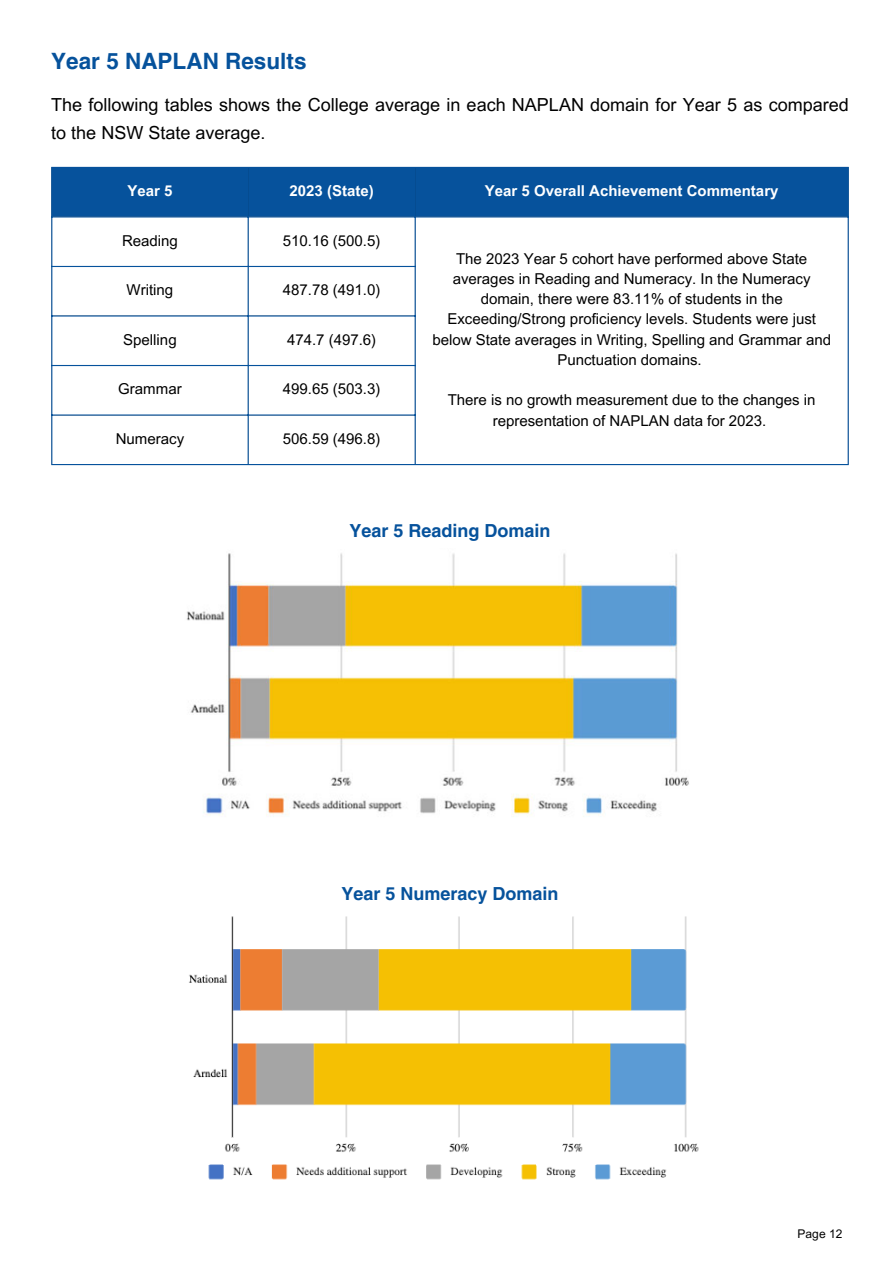
<style>
.page{position:relative;width:894px;height:1264px;background:#fff}
.page>*{position:absolute;margin:0;border:0;box-sizing:border-box;transform-origin:0 0}
.t1{font:700 22.5px "Helvetica LT Pro";color:#06529c}
.t2{font:18px/28.2px "Arial MT Pro";color:#000}
.t3{font:700 18px "Helvetica LT Pro";color:#06529c}
.t4{font:15px/20.2px "Arial MT Pro";color:#000;text-align:center}
.t5{font:700 15px "Arial MT Pro";color:#fff}
.t6{font:12px "Arial MT Pro";color:#000}
</style>
<div class="page">
<div style="left:52px;top:168px;width:795px;height:48px;background:#06529c"></div>
<svg style="left:52px;top:217px;width:795px;height:247px"></svg>
<hr style="left:51px;top:168px;width:1px;height:296px;background:#06529c">
<hr style="left:247px;top:168px;width:2px;height:296px;background:#06529c">
<hr style="left:414px;top:168px;width:1px;height:296px;background:#06529c">
<hr style="left:847px;top:168px;width:1px;height:296px;background:#06529c">
<hr style="left:51px;top:167px;width:797px;height:1px;background:#06529c">
<hr style="left:51px;top:216px;width:797px;height:1px;background:#06529c">
<hr style="left:51px;top:266px;width:364px;height:1px;background:#06529c">
<hr style="left:51px;top:315px;width:364px;height:1px;background:#06529c">
<hr style="left:51px;top:365px;width:364px;height:1px;background:#06529c">
<hr style="left:51px;top:414px;width:364px;height:1px;background:#06529c">
<hr style="left:51px;top:464px;width:797px;height:1px;background:#06529c">
<img style="left:187px;top:553px;width:502px;height:264px">
<img style="left:189px;top:916px;width:510px;height:264px">
<h2 class="t1" style="left:51px;top:53px;width:257px">Year 5 NAPLAN Results</h2>
<p class="t2" style="left:51px;top:93px;width:798px">The following tables shows the College average in each NAPLAN domain for Year 5 as compared to the NSW State average.</p>
<h1 class="t5" style="left:127px;top:185px;width:47px">Year 5</h1>
<h3 class="t5" style="left:289px;top:185px;width:86px">2023 (State)</h3>
<p class="t5" style="left:484px;top:185px;width:295px">Year 5 Overall Achievement Commentary</p>
<p class="t4" style="left:122px;top:232px;width:57px">Reading</p>
<p class="t4" style="left:283px;top:232px;width:99px">510.16 (500.5)</p>
<p class="t4" style="left:432px;top:250px;width:400px">The 2023 Year 5 cohort have performed above State averages in Reading and Numeracy. In the Numeracy domain, there were 83.11% of students in the Exceeding/Strong proficiency levels. Students were just below State averages in Writing, Spelling and Grammar and Punctuation domains.</p>
<p class="t4" style="left:447px;top:392px;width:369px">There is no growth measurement due to the changes in representation of NAPLAN data for 2023.</p>
<p class="t4" style="left:127px;top:282px;width:48px">Writing</p>
<p class="t4" style="left:283px;top:282px;width:99px">487.78 (491.0)</p>
<p class="t4" style="left:123px;top:331px;width:55px">Spelling</p>
<p class="t4" style="left:287px;top:331px;width:91px">474.7 (497.6)</p>
<p class="t4" style="left:118px;top:381px;width:65px">Grammar</p>
<p class="t4" style="left:283px;top:381px;width:99px">499.65 (503.3)</p>
<p class="t4" style="left:116px;top:430px;width:70px">Numeracy</p>
<p class="t4" style="left:283px;top:430px;width:99px">506.59 (496.8)</p>
<p class="t3" style="left:349px;top:524px;width:203px">Year 5 Reading Domain</p>
<h2 class="t3" style="left:341px;top:887px;width:219px">Year 5 Numeracy Domain</h2>
<p class="t6" style="left:797px;top:1229px;width:46px">Page 12</p>
</div>
